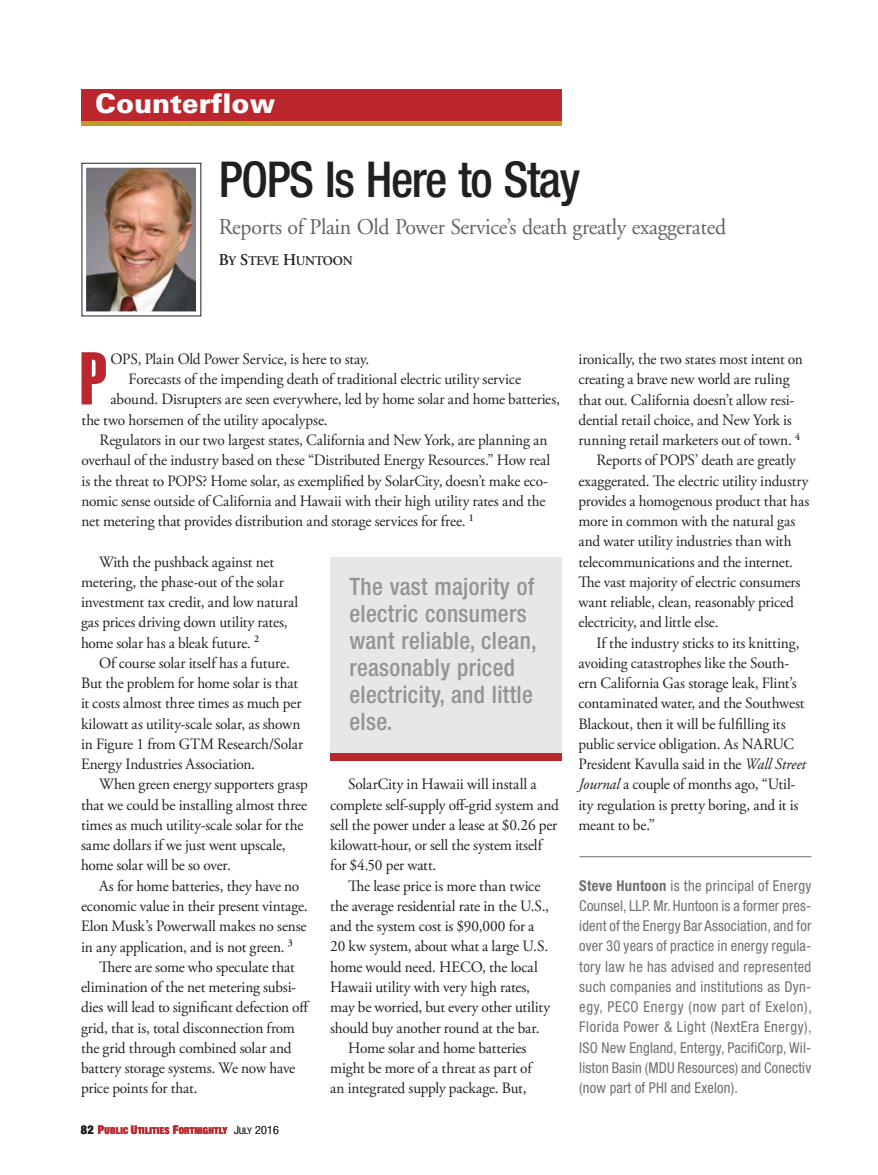
<style>
.page{position:relative;width:878px;height:1175px;background:#fff}
.page>*{position:absolute;margin:0;border:0;box-sizing:border-box;transform-origin:0 0}
.t1{font:73.35px "Helvetica Extra Compressed";color:#bc272d}
.t2{font:500 condensed 49.5px "Helvetica Neue";letter-spacing:-.03em;color:#231f20}
.t3{font:900 27px "Univers";color:#fff}
.t4{font:500 condensed 24px/27px "Helvetica Neue";letter-spacing:.015em;color:#919396}
.t5{font:22.5px "Adobe Garamond";letter-spacing:-.015em;color:#636366}
.t6{font:15.75px/20.2px "Adobe Garamond Pro";letter-spacing:-.01em;color:#231f20}
.t7{font:condensed 15px/20.2px "Helvetica Neue";letter-spacing:.01em;color:#6f7073;text-align:justify}
.t8{font:600 13.2px "Adobe Garamond";letter-spacing:-.02em;color:#231f20}
.t9{font:900 condensed 9.6px "Helvetica Neue";letter-spacing:.02em;color:#bc272d}
.s1{font-size:16.5px}
.s2{font-weight:800;font-size:12px;color:#231f20}
.s3{font-size:12px}
.s4{font-weight:300;font-size:11.4px;color:#231f20}
.s5{font-weight:300;font-size:9.15px;color:#231f20}
.s6{font-family:"Adobe Garamond";font-style:italic}
.s7{font-weight:700}
</style>
<div class="page">
<hr style="left:579px;top:856px;width:232px;height:1px;background:#6c6d70">
<svg style="left:81px;top:120px;width:480px;height:6px;fill:#be9d25"></svg>
<div style="left:81px;top:89px;width:480px;height:31px;background:#bc272d"></div>
<img style="left:87px;top:169px;width:108px;height:141px">
<div style="left:81px;top:163px;width:120px;height:153px;border:5px solid #fff"></div>
<div style="left:330px;top:723px;width:231px;height:37px;background:#bc272d"></div>
<div style="left:330px;top:557px;width:231px;height:195px;background:#e6e8e5"></div>
<h3 class="t3" style="left:95px;top:93px;width:181px">Counterflow</h3>
<h2 class="t2" style="left:219px;top:162px;width:363px">POPS Is Here to Stay</h2>
<h3 class="t5" style="left:219px;top:218px;width:509px">Reports of Plain Old Power Service’s death greatly exaggerated</h3>
<p class="t8" style="left:219px;top:256px;width:135px"><span class="s1">B</span>Y <span class="s1">S</span>TEVE <span class="s1">H</span>UNTOON</p>
<h1 class="t1" style="left:80px;top:352px;width:29px">P</h1>
<p class="t6" style="left:111px;top:350px;width:260px">OPS, Plain Old Power Service, is here to stay.</p>
<p class="t6" style="left:129px;top:370px;width:394px">Forecasts of the impending death of traditional electric utility service</p>
<p class="t6" style="left:111px;top:391px;width:451px">abound. Disrupters are seen everywhere, led by home solar and home batteries,</p>
<p class="t6" style="left:81px;top:411px;width:248px">the two horsemen of the utility apocalypse.</p>
<p class="t6" style="left:99px;top:431px;width:449px">Regulators in our two largest states, California and New York, are planning an</p>
<p class="t6" style="left:81px;top:451px;width:470px">overhaul of the industry based on these “Distributed Energy Resources.” How real</p>
<p class="t6" style="left:81px;top:472px;width:468px">is the threat to POPS? Home solar, as exemplified by SolarCity, doesn’t make eco-</p>
<p class="t6" style="left:81px;top:492px;width:465px">nomic sense outside of California and Hawaii with their high utility rates and the</p>
<p class="t6" style="left:81px;top:512px;width:394px">net metering that provides distribution and storage services for free. <sup>1</sup></p>
<p class="t6" style="left:81px;top:553px;width:219px;text-indent:18px">With the pushback against net metering, the phase-out of the solar investment tax credit, and low natural gas prices driving down utility rates, home solar has a bleak future. <sup>2</sup></p>
<p class="t6" style="left:81px;top:654px;width:223px;text-indent:18px">Of course solar itself has a future.<br>But the problem for home solar is that it costs almost three times as much per kilowatt as utility-scale solar, as shown in Figure 1 from GTM Research/Solar Energy Industries Association.</p>
<p class="t6" style="left:81px;top:775px;width:228px;text-indent:18px">When green energy supporters grasp that we could be installing almost three times as much utility-scale solar for the same dollars if we just went upscale, home solar will be so over.</p>
<p class="t6" style="left:99px;top:877px;width:202px">As for home batteries, they have no</p>
<p class="t6" style="left:81px;top:897px;width:228px">economic value in their present vintage.</p>
<p class="t6" style="left:81px;top:917px;width:227px">Elon Musk’s Powerwall makes no sense</p>
<p class="t6" style="left:81px;top:937px;width:213px">in any application, and is not green. <sup>3</sup></p>
<p class="t6" style="left:99px;top:958px;width:197px">There are some who speculate that</p>
<p class="t6" style="left:81px;top:978px;width:216px">elimination of the net metering subsi-</p>
<p class="t6" style="left:81px;top:998px;width:230px">dies will lead to significant defection off</p>
<p class="t6" style="left:81px;top:1018px;width:215px">grid, that is , total disconnection from</p>
<p class="t6" style="left:81px;top:1039px;width:212px">the grid through combined solar and</p>
<p class="t6" style="left:81px;top:1059px;width:216px">battery storage systems. We now have</p>
<p class="t6" style="left:81px;top:1079px;width:118px">price points for that.</p>
<p class="t9" style="left:81px;top:1126px;width:199px"><span class="s2">82</span> <span class="s3">P</span>UBLIC <span class="s3">U</span>TILITIES <span class="s3">F</span>ORTNIGHTLY <span class="s4">J</span><span class="s5">ULY</span> <span class="s4">2016</span></p>
<h3 class="t4" style="left:349px;top:575px;width:189px">The vast majority of electric consumers want reliable, clean, reasonably priced electricity, and little else.</h3>
<p class="t6" style="left:330px;top:775px;width:230px;text-indent:18px">SolarCity in Hawaii will install a complete self-supply off-grid system and sell the power under a lease at $0.26 per kilowatt-hour, or sell the system itself for $4.50 per watt.</p>
<p class="t6" style="left:348px;top:877px;width:194px">The lease price is more than twice</p>
<p class="t6" style="left:330px;top:897px;width:220px">the average residential rate in the U.S.,</p>
<p class="t6" style="left:330px;top:917px;width:206px">and the system cost is $90,000 for a</p>
<p class="t6" style="left:330px;top:937px;width:219px">20 kw system, about what a large U.S.</p>
<p class="t6" style="left:330px;top:958px;width:209px">home would need. HECO, the local</p>
<p class="t6" style="left:330px;top:978px;width:201px">Hawaii utility with very high rates,</p>
<p class="t6" style="left:330px;top:998px;width:221px">may be worried, but every other utility</p>
<p class="t6" style="left:330px;top:1018px;width:211px">should buy another round at the bar.</p>
<p class="t6" style="left:348px;top:1039px;width:180px">Home solar and home batteries</p>
<p class="t6" style="left:330px;top:1059px;width:203px">might be more of a threat as part of</p>
<p class="t6" style="left:330px;top:1079px;width:198px">an integrated supply package. But,</p>
<p class="t6" style="left:578px;top:350px;width:226px">ironically, the two states most intent on</p>
<p class="t6" style="left:578px;top:370px;width:212px">creating a brave new world are ruling</p>
<p class="t6" style="left:578px;top:391px;width:217px">that out. California doesn’t allow resi-</p>
<p class="t6" style="left:578px;top:411px;width:215px">dential retail choice, and New York is</p>
<p class="t6" style="left:578px;top:431px;width:223px">running retail marketers out of town. <sup>4</sup></p>
<p class="t6" style="left:596px;top:451px;width:201px">Reports of POPS’ death are greatly</p>
<p class="t6" style="left:578px;top:472px;width:232px">exaggerated. The electric utility industry</p>
<p class="t6" style="left:578px;top:492px;width:232px">provides a homogenous product that has</p>
<p class="t6" style="left:578px;top:512px;width:218px">more in common with the natural gas</p>
<p class="t6" style="left:578px;top:532px;width:214px">and water utility industries than with</p>
<p class="t6" style="left:578px;top:553px;width:216px">telecommunications and the internet.</p>
<p class="t6" style="left:578px;top:573px;width:223px">The vast majority of electric consumers</p>
<p class="t6" style="left:578px;top:593px;width:217px">want reliable, clean, reasonably priced</p>
<p class="t6" style="left:578px;top:613px;width:141px">electricity, and little else.</p>
<p class="t6" style="left:596px;top:634px;width:204px">If the industry sticks to its knitting,</p>
<p class="t6" style="left:578px;top:654px;width:212px">avoiding catastrophes like the South-</p>
<p class="t6" style="left:578px;top:674px;width:220px">ern California Gas storage leak, Flint’s</p>
<p class="t6" style="left:578px;top:694px;width:228px">contaminated water, and the Southwest</p>
<p class="t6" style="left:578px;top:715px;width:209px">Blackout, then it will be fulfilling its</p>
<p class="t6" style="left:578px;top:735px;width:217px">public service obligation. As NARUC</p>
<p class="t6" style="left:578px;top:755px;width:229px">President Kavulla said in the <span class="s6">Wall Street</span></p>
<p class="t6" style="left:578px;top:775px;width:218px"><span class="s6">Journal</span> a couple of months ago, “Util-</p>
<p class="t6" style="left:578px;top:796px;width:221px">ity regulation is pretty boring, and it is</p>
<p class="t6" style="left:578px;top:816px;width:78px">meant to be.”</p>
<p class="t7" style="left:579px;top:876px;width:234px"><span class="s7">Steve Huntoon</span> is the principal of Energy Counsel, LLP. Mr. Huntoon is a former pres&shy;ident of the Energy Bar Association, and for over 30 years of practice in energy regula&shy;tory law he has advised and represented such companies and institutions as Dyn&shy;egy, PECO Energy (now part of Exelon), Florida Power &amp; Light (NextEra Energy), ISO New England, Entergy, PacifiCorp, Wil&shy;liston Basin (MDU Resources) and Conectiv (now part of PHI and Exelon).</p>
</div>
